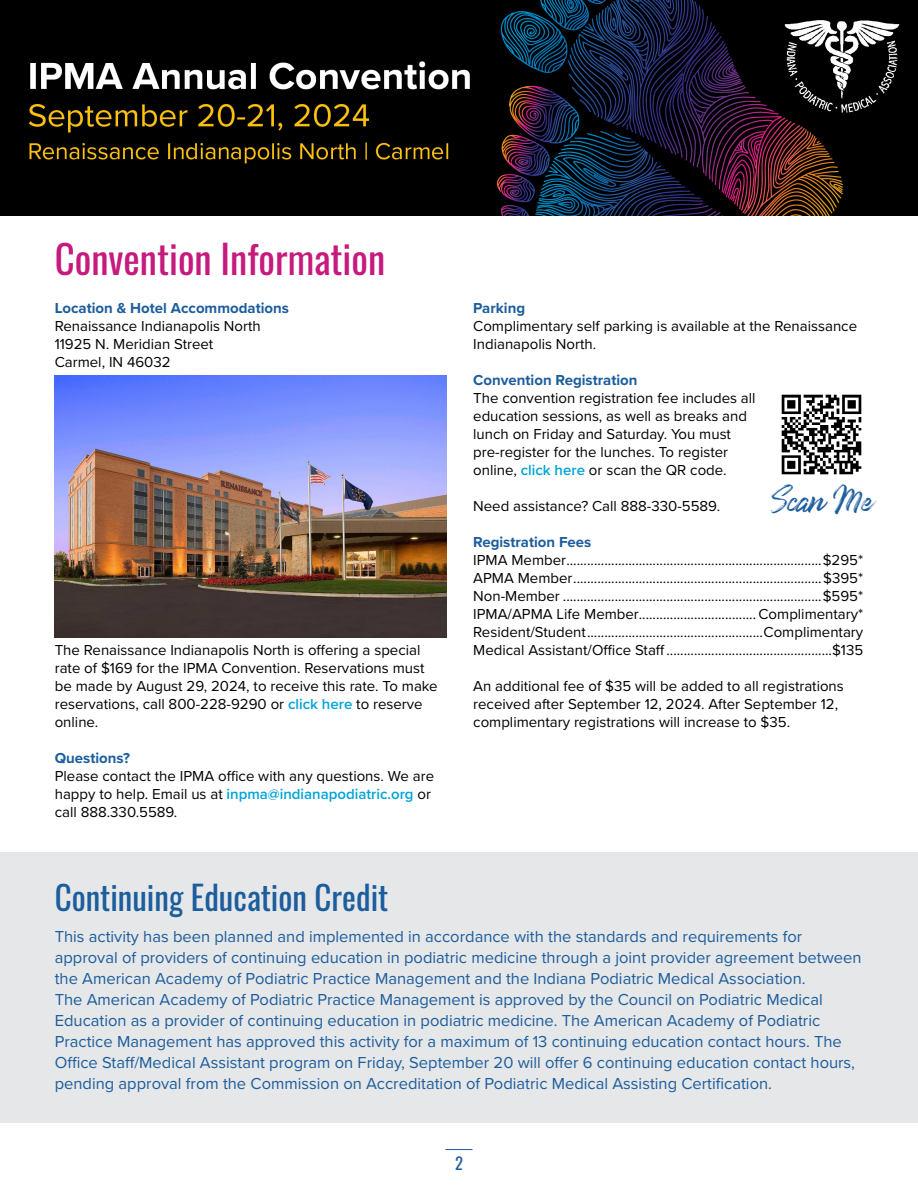
<style>
.page{position:relative;width:918px;height:1188px;background:#fff}
.page>*{position:absolute;margin:0;border:0;box-sizing:border-box;transform-origin:0 0}
.t1{font:39px "Oswald";color:#c61a7d}
.t2{font:36px "Artsender Personal Use Only";letter-spacing:-.025em;color:#1c5d9d}
.t3{font:33px "Oswald";color:#1c5d9d}
.t4{font:16.5px/21px "Proxima Nova";color:#1c5d9d}
.t5{font:16.5px "Oswald";color:#1c5d9d}
.t6{font:15px/18px "Proxima Nova";color:#000}
.t7{font:700 15px "Proxima Nova";color:#1c5d9d}
.s1{font-weight:600;color:#00a4d9}
</style>
<div class="page">
<svg style="left:446px;top:1149px;width:26px;height:1px"></svg>
<img style="left:0;top:0;width:918px;height:216px">
<div style="left:0;top:852px;width:918px;height:271px;background:#e6e7e8"></div>
<img style="left:55px;top:375px;width:391px;height:262px">
<img style="left:781px;top:394px;width:81px;height:81px">
<h1 class="t1" style="left:55px;top:224px;width:332px">Convention Information</h1>
<p class="t7" style="left:55px;top:297px;width:236px">Location &amp; Hotel Accommodations</p>
<p class="t6" style="left:55px;top:316px;width:208px">Renaissance Indianapolis North<br>11925 N. Meridian Street<br>Carmel, IN 46032</p>
<p class="t6" style="left:55px;top:640px;width:384px">The Renaissance Indianapolis North is offering a special rate of $169 for the IPMA Convention. Reservations must be made by August 29, 2024, to receive this rate. To make reservations, call 800-228-9290 or <span class="s1">click here</span> to reserve online.</p>
<p class="t7" style="left:55px;top:747px;width:77px">Questions?</p>
<p class="t6" style="left:55px;top:766px;width:381px">Please contact the IPMA office with any questions. We are happy to help. Email us at <span class="s1">inpma@indianapodiatric.org</span> or call 888.330.5589.</p>
<p class="t7" style="left:473px;top:297px;width:53px">Parking</p>
<p class="t6" style="left:473px;top:316px;width:385px">Complimentary self parking is available at the Renaissance<br>Indianapolis North.</p>
<p class="t7" style="left:473px;top:369px;width:166px">Convention Registration</p>
<p class="t6" style="left:473px;top:388px;width:284px">The convention registration fee includes all education sessions, as well as breaks and lunch on Friday and Saturday. You must pre-register for the lunches. To register online, <span class="s1">click here</span> or scan the QR code.</p>
<p class="t6" style="left:473px;top:496px;width:248px">Need assistance? Call 888-330-5589.</p>
<p class="t7" style="left:473px;top:531px;width:120px">Registration Fees</p>
<p class="t6" style="left:473px;top:550px;width:392px;text-align:justify">IPMA Member..........................................................................$295* APMA Member........................................................................$395* Non-Member ...........................................................................$595* IPMA/APMA Life Member.................................. Complimentary* Resident/Student...................................................Complimentary Medical Assistant/Office Staff................................................$135</p>
<p class="t6" style="left:473px;top:676px;width:372px">An additional fee of $35 will be added to all registrations received after September 12, 2024. After September 12, complimentary registrations will increase to $35.</p>
<h2 class="t2" style="left:771px;top:476px;width:103px">Scan Me!</h2>
<h3 class="t3" style="left:55px;top:868px;width:335px">Continuing Education Credit</h3>
<p class="t4" style="left:55px;top:926px;width:808px">This activity has been planned and implemented in accordance with the standards and requirements for approval of providers of continuing education in podiatric medicine through a joint provider agreement between the American Academy of Podiatric Practice Management and the Indiana Podiatric Medical Association.<br>The American Academy of Podiatric Practice Management is approved by the Council on Podiatric Medical Education as a provider of continuing education in podiatric medicine. The American Academy of Podiatric Practice Management has approved this activity for a maximum of 13 continuing education contact hours. The Office Staff/Medical Assistant program on Friday, September 20 will offer 6 continuing education contact hours, pending approval from the Commission on Accreditation of Podiatric Medical Assisting Certification.</p>
<p class="t5" style="left:455px;top:1149px;width:9px">2</p>
</div>
